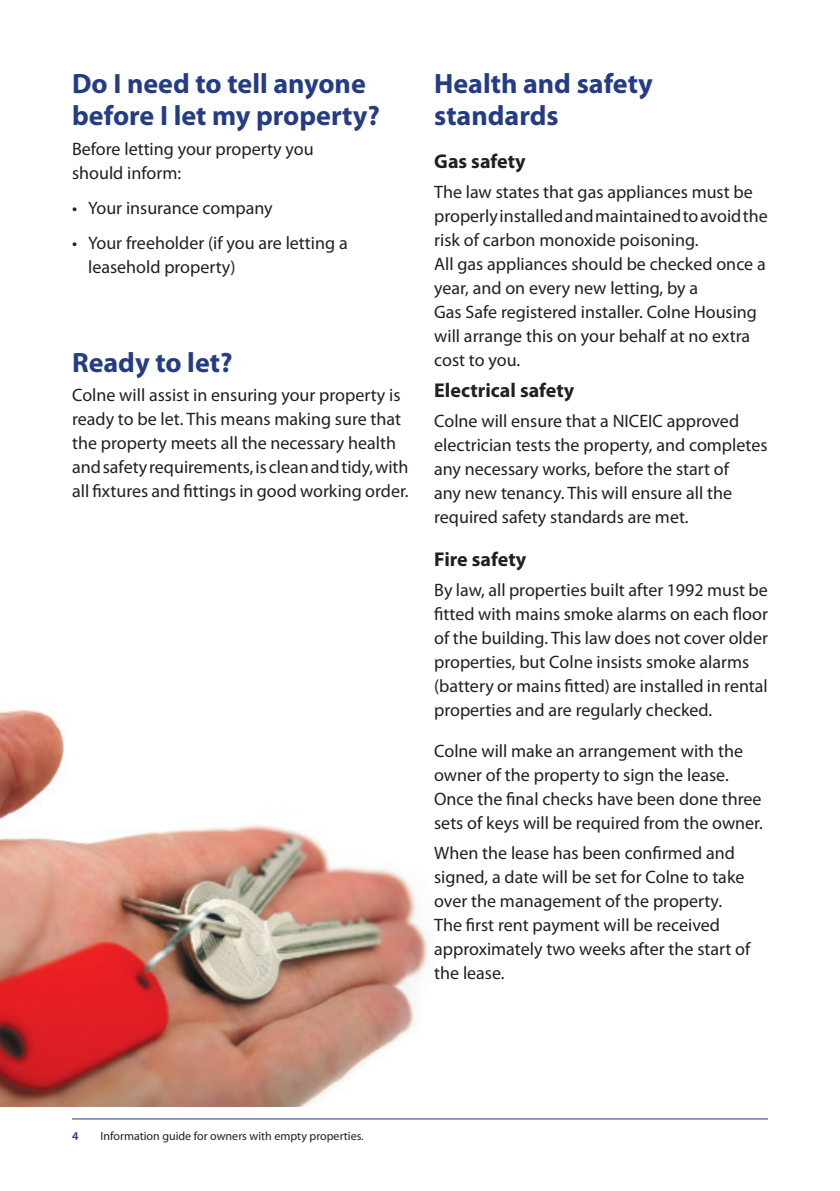
<style>
.page{position:relative;width:840px;height:1191px;background:#fff}
.page>*{position:absolute;margin:0;border:0;box-sizing:border-box;transform-origin:0 0}
.headline{font:700 28px/32px "Myriad Pro";color:#243c83}
.subhead{font:700 20px "Myriad Pro";color:#231f20}
.body{font:700 20px "Myriad Pro";color:#231f20}
.body-2{font:18px/24px "Myriad Pro";color:#231f20}
.List{font:18px/24px "Myriad Pro";color:#231f20}
.t1{font:12px "Myriad Pro";color:#231f20}
.t2{font:600 12px "Myriad Pro";color:#243c83}
</style>
<div class="page">
<hr style="left:72px;top:1118px;width:695px;height:1px;background:#243c83">
<img style="left:0;top:709px;width:428px;height:397px">
<p class="headline" style="left:72px;top:67px;width:309px">Do I need to tell anyone before I let my property?</p>
<p class="body-2" style="left:72px;top:136px;width:243px">Before letting your property you should inform:</p>
<p class="List" style="left:72px;top:196px;width:202px">• Your insurance company</p>
<p class="List" style="left:88px;top:231px;width:261px;text-indent:-16px">• Your freeholder (if you are letting a leasehold property)</p>
<p class="headline" style="left:72px;top:345px;width:162px">Ready to let?</p>
<p class="body-2" style="left:72px;top:383px;width:338px">Colne will assist in ensuring your property is ready to be let. This means making sure that the property meets all the necessary health and safety requirements, is clean and tidy, with all fixtures and fittings in good working order.</p>
<p class="headline" style="left:434px;top:67px;width:220px">Health and safety standards</p>
<p class="subhead" style="left:434px;top:148px;width:93px">Gas safety</p>
<p class="body-2" style="left:434px;top:179px;width:335px">The law states that gas appliances must be properly installed and maintained to avoid the risk of carbon monoxide poisoning.<br>All gas appliances should be checked once a year, and on every new letting, by a<br>Gas Safe registered installer. Colne Housing will arrange this on your behalf at no extra cost to you.</p>
<p class="body" style="left:434px;top:378px;width:142px">Electrical safety</p>
<p class="body-2" style="left:434px;top:409px;width:334px">Colne will ensure that a NICEIC approved electrician tests the property, and completes any necessary works, before the start of<br>any new tenancy. This will ensure all the required safety standards are met.</p>
<p class="subhead" style="left:434px;top:546px;width:93px">Fire safety</p>
<p class="body-2" style="left:434px;top:577px;width:335px">By law, all properties built after 1992 must be fitted with mains smoke alarms on each floor of the building. This law does not cover older properties, but Colne insists smoke alarms (battery or mains fitted) are installed in rental properties and are regularly checked.</p>
<p class="body-2" style="left:434px;top:738px;width:330px">Colne will make an arrangement with the owner of the property to sign the lease.<br>Once the final checks have been done three sets of keys will be required from the owner.</p>
<p class="body-2" style="left:434px;top:840px;width:317px">When the lease has been confirmed and signed, a date will be set for Colne to take over the management of the property.<br>The first rent payment will be received approximately two weeks after the start of the lease.</p>
<p class="t2" style="left:72px;top:1128px;width:8px">4</p>
<p class="t1" style="left:100px;top:1129px;width:265px">Information guide for owners with empty properties.</p>
</div>
